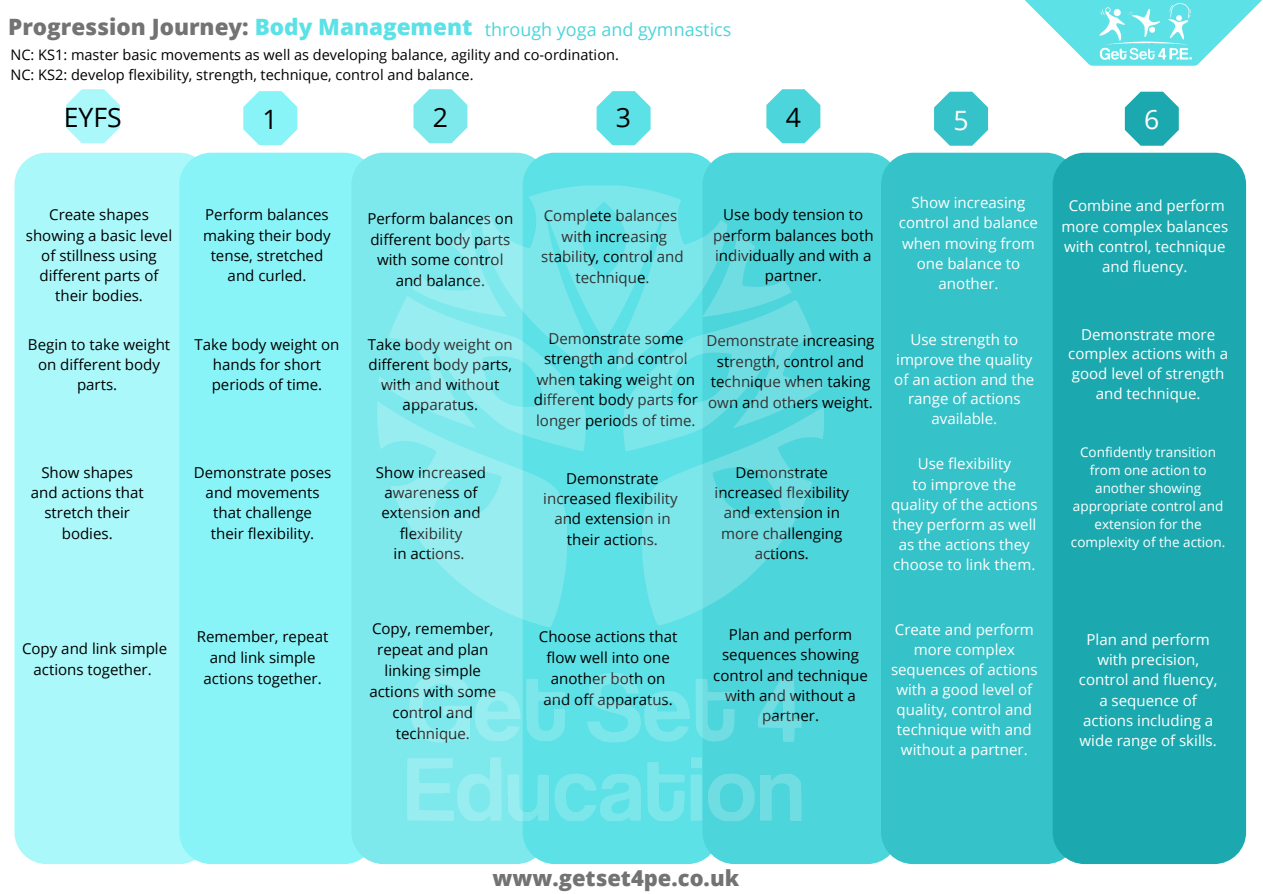
<style>
.page{position:relative;width:1263px;height:894px;background:#fff}
.page>*{position:absolute;margin:0;border:0;box-sizing:border-box;transform-origin:0 0}
.t1{font:26.55px "Open Sans";color:#000}
.t2{font:26.55px "Open Sans";color:#fff}
.t3{font:800 22.5px "Open Sans";color:#737373}
.t4{font:800 21.9px "Open Sans";color:#737373}
.t5{font:18px "Open Sans";color:#4cd5db}
.t6{font:15px/20.2px "Open Sans";color:#000;text-align:center}
.t7{font:15px/20.2px "Open Sans";color:#fff;text-align:center}
.t8{font:14.55px "Open Sans";color:#000}
.t9{font:13.5px/18px "Open Sans";color:#fff;text-align:center}
.s1{color:#5ce1e6}
</style>
<div class="page">
<svg style="left:66px;top:89px;width:54px;height:54px"></svg>
<svg style="left:243px;top:91px;width:54px;height:54px"></svg>
<svg style="left:414px;top:89px;width:53px;height:54px"></svg>
<svg style="left:597px;top:91px;width:54px;height:54px"></svg>
<svg style="left:766px;top:89px;width:54px;height:54px"></svg>
<svg style="left:934px;top:92px;width:54px;height:54px"></svg>
<svg style="left:1125px;top:92px;width:54px;height:54px"></svg>
<div style="left:14px;top:153px;width:197px;height:710px;background:#abf8fa;border-radius:32px"></div>
<div style="left:179px;top:153px;width:197px;height:710px;background:#89f4f8;border-radius:32px"></div>
<div style="left:351px;top:153px;width:197px;height:710px;background:#7de9ed;border-radius:32px"></div>
<div style="left:523px;top:153px;width:197px;height:710px;background:#5ce1e6;border-radius:32px"></div>
<div style="left:702px;top:153px;width:197px;height:710px;background:#4cd5db;border-radius:32px"></div>
<div style="left:881px;top:153px;width:197px;height:710px;background:#35c2c8;border-radius:32px"></div>
<div style="left:1053px;top:153px;width:193px;height:710px;background:#1ba9af;border-radius:32px"></div>
<svg style="left:1024px;top:0;width:238px;height:66px"></svg>
<img style="left:1091px;top:0;width:108px;height:65px">
<img style="left:377px;top:185px;width:447px;height:636px">
<p class="t3" style="left:8px;top:11px;width:466px">Progression Journey: <span class="s1">Body Management</span></p>
<p class="t5" style="left:485px;top:17px;width:248px">through yoga and gymnastics</p>
<p class="t8" style="left:11px;top:44px;width:610px">NC: KS1: master basic movements as well as developing balance, agility and co-ordination.</p>
<p class="t8" style="left:11px;top:64px;width:465px">NC: KS2: develop flexibility, strength, technique, control and balance.</p>
<p class="t1" style="left:64px;top:98px;width:60px">EYFS</p>
<p class="t1" style="left:263px;top:100px;width:17px">1</p>
<p class="t1" style="left:433px;top:98px;width:17px">2</p>
<p class="t1" style="left:616px;top:98px;width:17px">3</p>
<p class="t1" style="left:786px;top:98px;width:17px">4</p>
<p class="t2" style="left:953px;top:101px;width:17px">5</p>
<p class="t2" style="left:1144px;top:100px;width:17px">6</p>
<p class="t6" style="left:26px;top:204px;width:148px">Create shapes showing a basic level of stillness using different parts of their bodies.</p>
<p class="t6" style="left:205px;top:204px;width:125px">Perform balances</p>
<p class="t6" style="left:203px;top:224px;width:129px">making their body</p>
<p class="t6" style="left:211px;top:245px;width:114px">tense, stretched</p>
<p class="t6" style="left:228px;top:265px;width:80px">and curled.</p>
<p class="t6" style="left:367px;top:208px;width:147px">Perform balances on different body parts with some control and balance.</p>
<p class="t6" style="left:541px;top:205px;width:144px">Complete balances with increasing stability, control and technique.</p>
<p class="t7" style="left:899px;top:192px;width:141px">Show increasing control and balance when moving from one balance to another.</p>
<p class="t6" style="left:713px;top:204px;width:162px">Use body tension to perform balances both individually and with a partner.</p>
<p class="t7" style="left:1061px;top:195px;width:168px">Combine and perform more complex balances with control, technique and fluency.</p>
<p class="t6" style="left:28px;top:333px;width:144px">Begin to take weight on different body parts.</p>
<p class="t6" style="left:195px;top:333px;width:146px">Take body weight on hands for short periods of time.</p>
<p class="t6" style="left:368px;top:333px;width:146px">Take body weight on different body parts, with and without apparatus.</p>
<p class="t6" style="left:534px;top:327px;width:166px">Demonstrate some strength and control when taking weight on different body parts for longer periods of time.</p>
<p class="t6" style="left:707px;top:330px;width:169px">Demonstrate increasing strength, control and technique when taking own and others weight.</p>
<p class="t7" style="left:894px;top:330px;width:142px;line-height:19.5px">Use strength to improve the quality of an action and the range of actions available.</p>
<p class="t7" style="left:1068px;top:324px;width:161px;line-height:19.5px">Demonstrate more complex actions with a good level of strength and technique.</p>
<p class="t6" style="left:41px;top:461px;width:93px">Show shapes</p>
<p class="t6" style="left:31px;top:482px;width:114px">and actions that</p>
<p class="t6" style="left:44px;top:502px;width:87px">stretch their</p>
<p class="t6" style="left:62px;top:522px;width:52px">bodies.</p>
<p class="t9" style="left:1080px;top:442px;width:137px">Confidently transition</p>
<p class="t9" style="left:1090px;top:460px;width:118px">from one action to</p>
<p class="t9" style="left:1071px;top:478px;width:156px">another showing appropriate control and extension for the complexity of the action.</p>
<p class="t7" style="left:918px;top:453px;width:95px">Use flexibility</p>
<p class="t7" style="left:891px;top:473px;width:148px">to improve the quality of the actions they perform as well as the actions they choose to link them.</p>
<p class="t6" style="left:376px;top:461px;width:112px">Show increased</p>
<p class="t6" style="left:384px;top:482px;width:95px">awareness of</p>
<p class="t6" style="left:381px;top:502px;width:101px">extension and flexibility</p>
<p class="t6" style="left:394px;top:542px;width:73px">in actions.</p>
<p class="t6" style="left:194px;top:461px;width:139px">Demonstrate poses</p>
<p class="t6" style="left:206px;top:482px;width:115px">and movements</p>
<p class="t6" style="left:213px;top:502px;width:100px">that challenge</p>
<p class="t6" style="left:211px;top:522px;width:105px">their flexibility.</p>
<p class="t6" style="left:736px;top:461px;width:94px">Demonstrate</p>
<p class="t6" style="left:715px;top:482px;width:136px">increased flexibility and extension in</p>
<p class="t6" style="left:721px;top:522px;width:123px">more challenging actions.</p>
<p class="t6" style="left:566px;top:467px;width:94px">Demonstrate</p>
<p class="t6" style="left:543px;top:488px;width:136px">increased flexibility</p>
<p class="t6" style="left:554px;top:508px;width:118px">and extension in</p>
<p class="t6" style="left:567px;top:528px;width:92px">their actions.</p>
<p class="t6" style="left:22px;top:638px;width:147px">Copy and link simple actions together.</p>
<p class="t6" style="left:197px;top:625px;width:133px;line-height:21px">Remember, repeat and link simple actions together.</p>
<p class="t6" style="left:369px;top:617px;width:128px;line-height:21px">Copy, remember, repeat and plan linking simple actions with some control and technique.</p>
<p class="t6" style="left:539px;top:625px;width:140px;line-height:21px">Choose actions that flow well into one another both on and off apparatus.</p>
<p class="t6" style="left:713px;top:624px;width:156px">Plan and perform sequences showing control and technique with and without a partner.</p>
<p class="t7" style="left:891px;top:619px;width:148px">Create and perform more complex sequences of actions with a good level of quality, control and technique with and without a partner.</p>
<p class="t7" style="left:1079px;top:628px;width:140px">Plan and perform with precision, control and fluency, a sequence of actions including a wide range of skills.</p>
<p class="t4" style="left:492px;top:862px;width:248px">www.getset4pe.co.uk</p>
</div>
